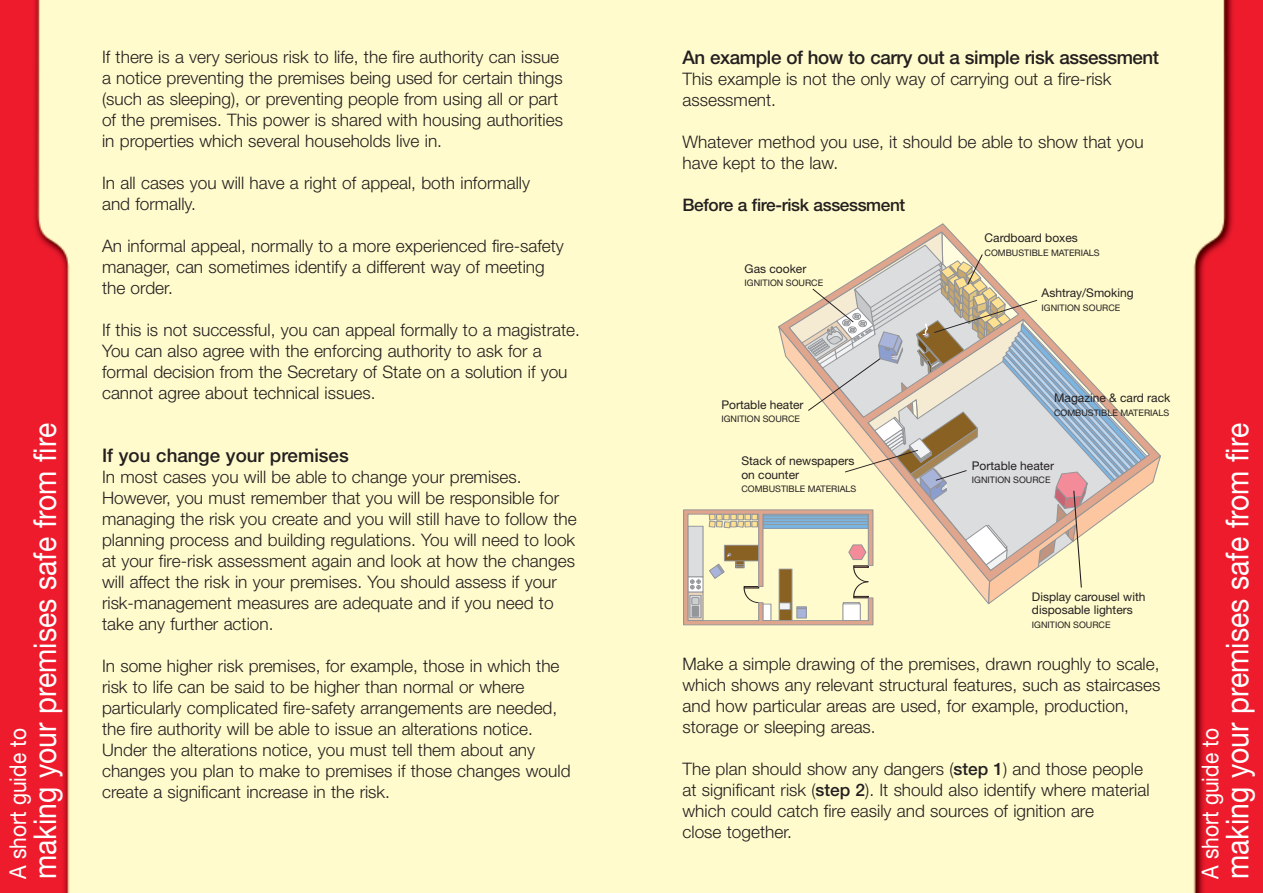
<style>
.page{position:relative;width:1263px;height:893px;background:#fff}
.page>*{position:absolute;margin:0;border:0;box-sizing:border-box;transform-origin:0 0}
.t1{font:31.5px "Helvetica Neue";color:#fff;scale:.9 1}
.t2{font:23.25px "Helvetica Neue";color:#fff;scale:.9 1}
.t3{font:500 18.75px "Helvetica Neue";letter-spacing:-.02em;color:#231f20}
.t4{font:500 18.75px "Helvetica Neue";color:#231f20}
.t5{font:300 17.25px/21px "Helvetica Neue";color:#231f20}
.t6{font:500 17.25px "Helvetica Neue";letter-spacing:-.02em;color:#231f20}
.t7{font:12px/13.5px "Helvetica Neue";color:#231f20}
.t8{font:9px "Helvetica Neue";color:#231f20}
.s1{font-weight:500}
</style>
<div class="page">
<img style="left:0;top:0;width:1263px;height:893px">
<div style="left:777px;top:223px;width:384px;height:8px;background:#fffbcc"></div>
<svg style="left:683px;top:231px;width:478px;height:395px;background:#e8e1c3"></svg>
<h1 class="t1" style="left:34px;top:879px;width:508px;rotate:-90deg">making your premises safe from fire</h1>
<h2 class="t2" style="left:10px;top:879px;width:169px;rotate:-90deg">A short guide to</h2>
<p class="t5" style="left:102px;top:48px;width:462px">If there is a very serious risk to life, the fire authority can issue a notice preventing the premises being used for certain things (such as sleeping), or preventing people from using all or part of the premises. This power is shared with housing authorities in properties which several households live in.</p>
<p class="t5" style="left:102px;top:174px;width:430px">In all cases you will have a right of appeal, both informally and formally.</p>
<p class="t5" style="left:102px;top:237px;width:463px">An informal appeal, normally to a more experienced fire-safety manager, can sometimes identify a different way of meeting the order.</p>
<p class="t5" style="left:102px;top:321px;width:479px">If this is not successful, you can appeal formally to a magistrate.<br>You can also agree with the enforcing authority to ask for a formal decision from the Secretary of State on a solution if you cannot agree about technical issues.</p>
<p class="t4" style="left:102px;top:449px;width:248px">If you change your premises</p>
<p class="t5" style="left:102px;top:468px;width:476px">In most cases you will be able to change your premises.<br>However, you must remember that you will be responsible for managing the risk you create and you will still have to follow the planning process and building regulations. You will need to look at your fire-risk assessment again and look at how the changes will affect the risk in your premises. You should assess if your risk-management measures are adequate and if you need to take any further action.</p>
<p class="t5" style="left:102px;top:657px;width:470px">In some higher risk premises, for example, those in which the risk to life can be said to be higher than normal or where particularly complicated fire-safety arrangements are needed, the fire authority will be able to issue an alterations notice.<br>Under the alterations notice, you must tell them about any changes you plan to make to premises if those changes would create a significant increase in the risk.</p>
<p class="t3" style="left:682px;top:51px;width:478px">An example of how to carry out a simple risk assessment</p>
<p class="t5" style="left:682px;top:70px;width:430px">This example is not the only way of carrying out a fire-risk assessment.</p>
<p class="t5" style="left:682px;top:133px;width:463px">Whatever method you use, it should be able to show that you have kept to the law.</p>
<p class="t6" style="left:682px;top:199px;width:224px">Before a fire-risk assessment</p>
<p class="t7" style="left:745px;top:263px;width:63px">Gas cooker</p>
<p class="t8" style="left:745px;top:280px;width:80px">IGNITION SOURCE</p>
<p class="t7" style="left:985px;top:232px;width:95px">Cardboard boxes</p>
<p class="t8" style="left:985px;top:249px;width:117px">COMBUSTIBLE MATERIALS</p>
<p class="t7" style="left:1042px;top:287px;width:94px">Ashtray/Smoking</p>
<p class="t8" style="left:1042px;top:304px;width:80px">IGNITION SOURCE</p>
<p class="t7" style="left:721px;top:399px;width:84px">Portable heater</p>
<p class="t8" style="left:721px;top:416px;width:80px">IGNITION SOURCE</p>
<p class="t7" style="left:741px;top:455px;width:115px">Stack of newspapers on counter</p>
<p class="t8" style="left:741px;top:486px;width:117px">COMBUSTIBLE MATERIALS</p>
<p class="t7" style="left:1054px;top:392px;width:118px">Magazine &amp; card rack</p>
<p class="t8" style="left:1054px;top:409px;width:117px">COMBUSTIBLE MATERIALS</p>
<p class="t7" style="left:972px;top:460px;width:84px">Portable heater</p>
<p class="t8" style="left:972px;top:477px;width:80px">IGNITION SOURCE</p>
<p class="t7" style="left:1032px;top:591px;width:115px">Display carousel with disposable lighters</p>
<p class="t8" style="left:1032px;top:621px;width:80px">IGNITION SOURCE</p>
<p class="t5" style="left:682px;top:655px;width:479px">Make a simple drawing of the premises, drawn roughly to scale, which shows any relevant structural features, such as staircases and how particular areas are used, for example, production, storage or sleeping areas.</p>
<p class="t5" style="left:682px;top:760px;width:468px">The plan should show any dangers (<span class="s1">step 1</span>) and those people at significant risk (<span class="s1">step 2</span>). It should also identify where material which could catch fire easily and sources of ignition are<br>close together.</p>
<h1 class="t1" style="left:1226px;top:879px;width:508px;rotate:-90deg">making your premises safe from fire</h1>
<h2 class="t2" style="left:1202px;top:879px;width:169px;rotate:-90deg">A short guide to</h2>
</div>
